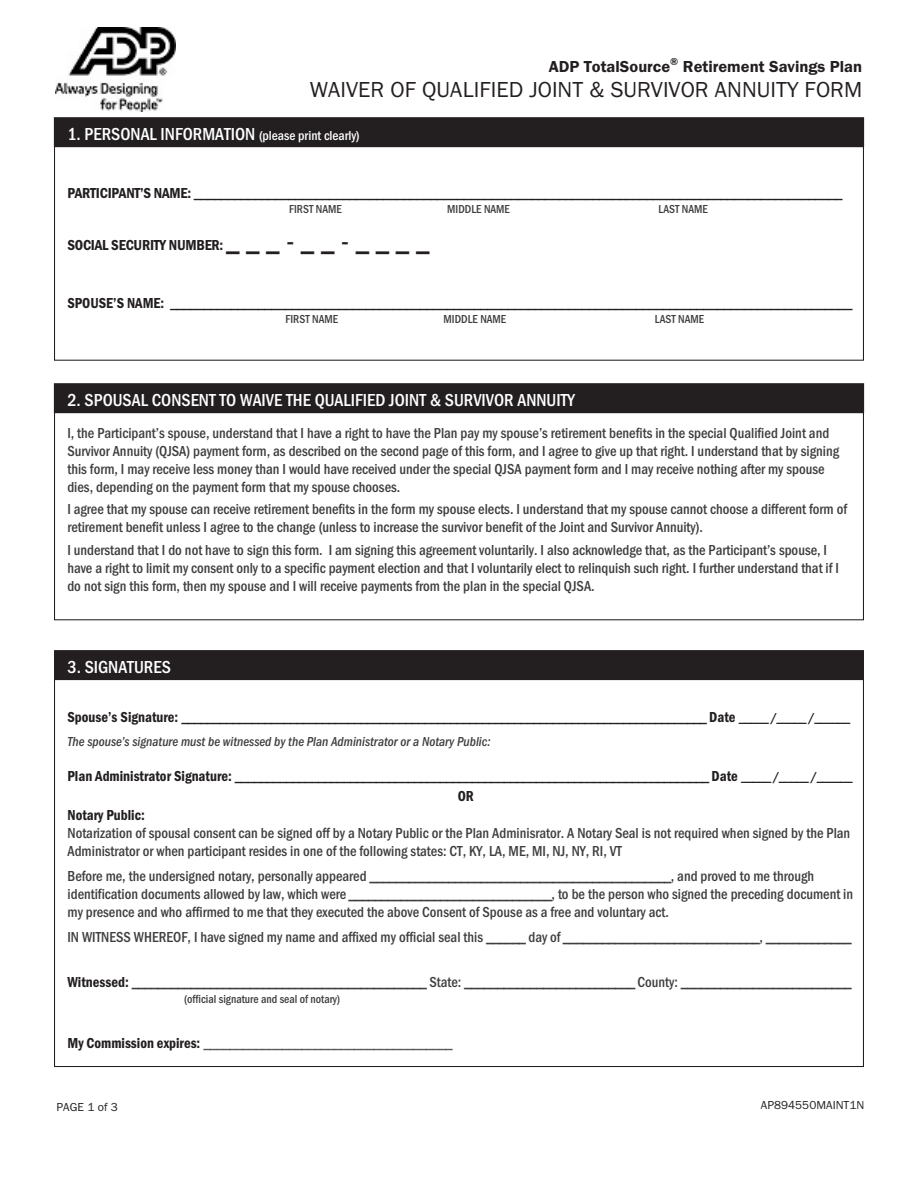
<style>
.page{position:relative;width:918px;height:1188px;background:#fff}
.page>*{position:absolute;margin:0;border:0;box-sizing:border-box;transform-origin:0 0}
.t1{font:22.5px "Franklin Gothic URW Boo";color:#231f20}
.Bar_head{font:500 18px "Franklin Gothic URW Cond";color:#fff}
.t2{font:16.5px "Franklin Gothic URW Dem";color:#231f20}
.t3{font:500 15px/18px "Franklin Gothic URW Cond";color:#3e3e3f}
.Body_text{font:15px "Franklin Gothic URW Con Dem";color:#231f20}
.t4{font:15px "Franklin Gothic URW Con Dem";color:#57585a}
.t5{font:13.5px "Franklin Gothic URW Con Med Ita";color:#3e3e3f}
.Body_text-2{font:500 12px "Franklin Gothic URW Cond";color:#3e3e3f}
.t6{font:12px "Franklin Gothic URW Boo";color:#231f20}
.s1{font-size:13.5px}
.s2{font-family:"Franklin Gothic URW Cond";font-weight:500;font-size:27px}
.s3{font-family:"Franklin Gothic URW Con Dem";font-weight:400;color:#231f20}
.s4{color:#231f20}
</style>
<div class="page">
<div style="left:54px;top:117px;width:810px;height:30px;background:#231f20"></div>
<div style="left:54px;top:650px;width:810px;height:30px;background:#231f20"></div>
<div style="left:54px;top:383px;width:810px;height:30px;background:#231f20"></div>
<img style="left:55px;top:28px;width:120px;height:84px">
<p class="t2" style="left:549px;top:56px;width:315px">ADP TotalSource<sup>®</sup> Retirement Savings Plan</p>
<p class="t1" style="left:310px;top:76px;width:554px">WAIVER OF QUALIFIED JOINT &amp; SURVIVOR ANNUITY FORM</p>
<p class="Bar_head" style="left:67px;top:121px;width:294px">1. PERSONAL INFORMATION <span class="s1">(please print clearly)</span></p>
<p class="Body_text" style="left:67px;top:183px;width:777px">PARTICIPANT’S NAME: ________________________________________________________________________________________________</p>
<p class="Body_text-2" style="left:289px;top:201px;width:54px">FIRST NAME</p>
<p class="Body_text-2" style="left:447px;top:201px;width:64px">MIDDLE NAME</p>
<p class="Body_text-2" style="left:659px;top:201px;width:51px">LAST NAME</p>
<p class="Body_text" style="left:67px;top:235px;width:364px">SOCIAL SECURITY NUMBER: <span class="s2">_ _ _ - _ _ - _ _ _ _</span></p>
<p class="Body_text" style="left:67px;top:293px;width:787px">SPOUSE’S NAME: _____________________________________________________________________________________________________</p>
<p class="Body_text-2" style="left:286px;top:310px;width:54px">FIRST NAME</p>
<p class="Body_text-2" style="left:444px;top:310px;width:64px">MIDDLE NAME</p>
<p class="Body_text-2" style="left:655px;top:310px;width:51px">LAST NAME</p>
<p class="Bar_head" style="left:67px;top:387px;width:509px">2. SPOUSAL CONSENT TO WAIVE THE QUALIFIED JOINT &amp; SURVIVOR ANNUITY</p>
<p class="t3" style="left:67px;top:423px;width:773px">I, the Participant’s spouse, understand that I have a right to have the Plan pay my spouse’s retirement benefits in the special Qualified Joint and Survivor Annuity (QJSA) payment form, as described on the second page of this form, and I agree to give up that right. I understand that by signing this form, I may receive less money than I would have received under the special QJSA payment form and I may receive nothing after my spouse dies, depending on the payment form that my spouse chooses.</p>
<p class="t3" style="left:67px;top:499px;width:781px">I agree that my spouse can receive retirement benefits in the form my spouse elects. I understand that my spouse cannot choose a different form of retirement benefit unless I agree to the change (unless to increase the survivor benefit of the Joint and Survivor Annuity).</p>
<p class="t3" style="left:67px;top:540px;width:773px">I understand that I do not have to sign this form. I am signing this agreement voluntarily. I also acknowledge that, as the Participant’s spouse, I have a right to limit my consent only to a specific payment election and that I voluntarily elect to relinquish such right. I further understand that if I do not sign this form, then my spouse and I will receive payments from the plan in the special QJSA.</p>
<p class="Bar_head" style="left:68px;top:654px;width:105px">3. SIGNATURES</p>
<p class="Body_text" style="left:68px;top:707px;width:784px">Spouse’s Signature: __________________________________________________________________________________ Date <span class="s1">_____ /_____ /______</span></p>
<p class="t5" style="left:68px;top:732px;width:425px">The spouse’s signature must be witnessed by the Plan Administrator or a Notary Public:</p>
<p class="Body_text" style="left:68px;top:766px;width:787px">Plan Administrator Signature: __________________________________________________________________________ Date <span class="s1">_____ /_____ /______</span></p>
<p class="Body_text" style="left:458px;top:786px;width:18px">OR</p>
<p class="Body_text" style="left:68px;top:805px;width:79px">Notary Public:</p>
<p class="t3" style="left:68px;top:823px;width:784px">Notarization of spousal consent can be signed off by a Notary Public or the Plan Adminisrator. A Notary Seal is not required when signed by the Plan<br>Administrator or when participant resides in one of the following states: CT, KY, LA, ME, MI, NJ, NY, RI, VT</p>
<p class="t3" style="left:68px;top:866px;width:787px">Before me, the undersigned notary, personally appeared ______________________________________________, and proved to me through identification documents allowed by law, which were _______________________________, to be the person who signed the preceding document in my presence and who affirmed to me that they executed the above Consent of Spouse as a free and voluntary act.</p>
<p class="t3" style="left:68px;top:927px;width:786px">IN WITNESS WHEREOF, I have signed my name and affixed my official seal this ______ day of ______________________________, _____________</p>
<p class="t3" style="left:68px;top:972px;width:786px"><span class="s3">Witnessed:</span> _____________________________________________ State: __________________________ County: __________________________</p>
<p class="Body_text-2" style="left:184px;top:991px;width:157px">(official signature and seal of notary)</p>
<p class="t4" style="left:68px;top:1033px;width:387px"><span class="s4">My Commission expires:</span> ______________________________________</p>
<p class="t6" style="left:57px;top:1100px;width:63px">PAGE 1 of 3</p>
<p class="t6" style="left:761px;top:1098px;width:105px">AP894550MAINT1N</p>
</div>
